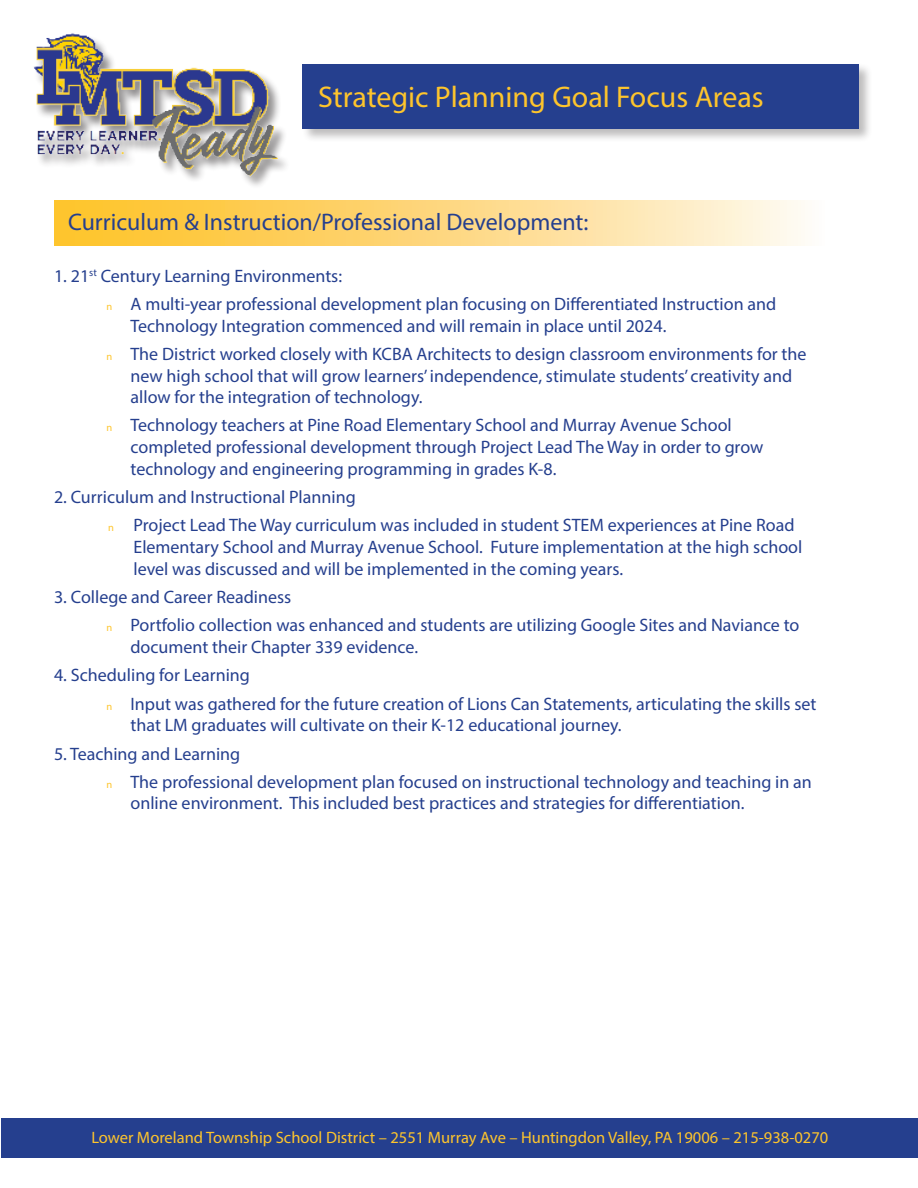
<style>
.page{position:relative;width:918px;height:1188px;background:#fff}
.page>*{position:absolute;margin:0;border:0;box-sizing:border-box;transform-origin:0 0}
.t1{font:30px "Myriad Pro";color:#fec52c}
.t2{font:24px "Myriad Pro";color:#253f8e}
.t3{font:18px/21.6px "Myriad Pro";color:#253f8e}
.t4{font:16.5px "Myriad Pro";color:#fec52c}
.s1{font-size:10.5px;color:#fec52c}
</style>
<div class="page">
<div style="left:1px;top:1118px;width:917px;height:39px;background:#253f8e"></div>
<div style="left:301px;top:63px;width:572px;height:80px;background:#231f20;opacity:.3"></div>
<div style="left:302px;top:64px;width:557px;height:65px;background:#253f8e"></div>
<svg style="left:54px;top:200px;width:751px;height:45px;background:#fed981"></svg>
<img style="left:34px;top:33px;width:252px;height:145px">
<p class="t1" style="left:318px;top:79px;width:447px">Strategic Planning Goal Focus Areas</p>
<p class="t2" style="left:68px;top:207px;width:522px">Curriculum &amp; Instruction/Professional Development:</p>
<p class="t3" style="left:54px;top:265px;width:290px">1. 21<sup>st</sup> Century Learning Environments:</p>
<p class="t3" style="left:130px;top:293px;width:647px;text-indent:-24px"><span class="s1">n</span> A multi-year professional development plan focusing on Differentiated Instruction and<br>Technology Integration commenced and will remain in place until 2024.</p>
<p class="t3" style="left:130px;top:343px;width:678px;text-indent:-24px"><span class="s1">n</span> The District worked closely with KCBA Architects to design classroom environments for the new high school that will grow learners’ independence, stimulate students’ creativity and allow for the integration of technology.</p>
<p class="t3" style="left:130px;top:414px;width:634px;text-indent:-24px"><span class="s1">n</span> Technology teachers at Pine Road Elementary School and Murray Avenue School completed professional development through Project Lead The Way in order to grow technology and engineering programming in grades K-8.</p>
<p class="t3" style="left:54px;top:486px;width:303px">2. Curriculum and Instructional Planning</p>
<p class="t3" style="left:134px;top:514px;width:670px;text-indent:-26px"><span class="s1">n</span> Project Lead The Way curriculum was included in student STEM experiences at Pine Road<br>Elementary School and Murray Avenue School. Future implementation at the high school level was discussed and will be implemented in the coming years.</p>
<p class="t3" style="left:54px;top:586px;width:239px">3. College and Career Readiness</p>
<p class="t3" style="left:130px;top:614px;width:671px;text-indent:-24px"><span class="s1">n</span> Portfolio collection was enhanced and students are utilizing Google Sites and Naviance to document their Chapter 339 evidence.</p>
<p class="t3" style="left:54px;top:664px;width:197px">4. Scheduling for Learning</p>
<p class="t3" style="left:130px;top:692px;width:688px;text-indent:-24px"><span class="s1">n</span> Input was gathered for the future creation of Lions Can Statements, articulating the skills set that LM graduates will cultivate on their K-12 educational journey.</p>
<p class="t3" style="left:54px;top:742px;width:188px">5. Teaching and Learning</p>
<p class="t3" style="left:130px;top:771px;width:683px;text-indent:-24px"><span class="s1">n</span> The professional development plan focused on instructional technology and teaching in an online environment. This included best practices and strategies for differentiation.</p>
<p class="t4" style="left:91px;top:1128px;width:738px">Lower Moreland Township School District – 2551 Murray Ave – Huntingdon Valley, PA 19006 – 215-938-0270</p>
</div>
